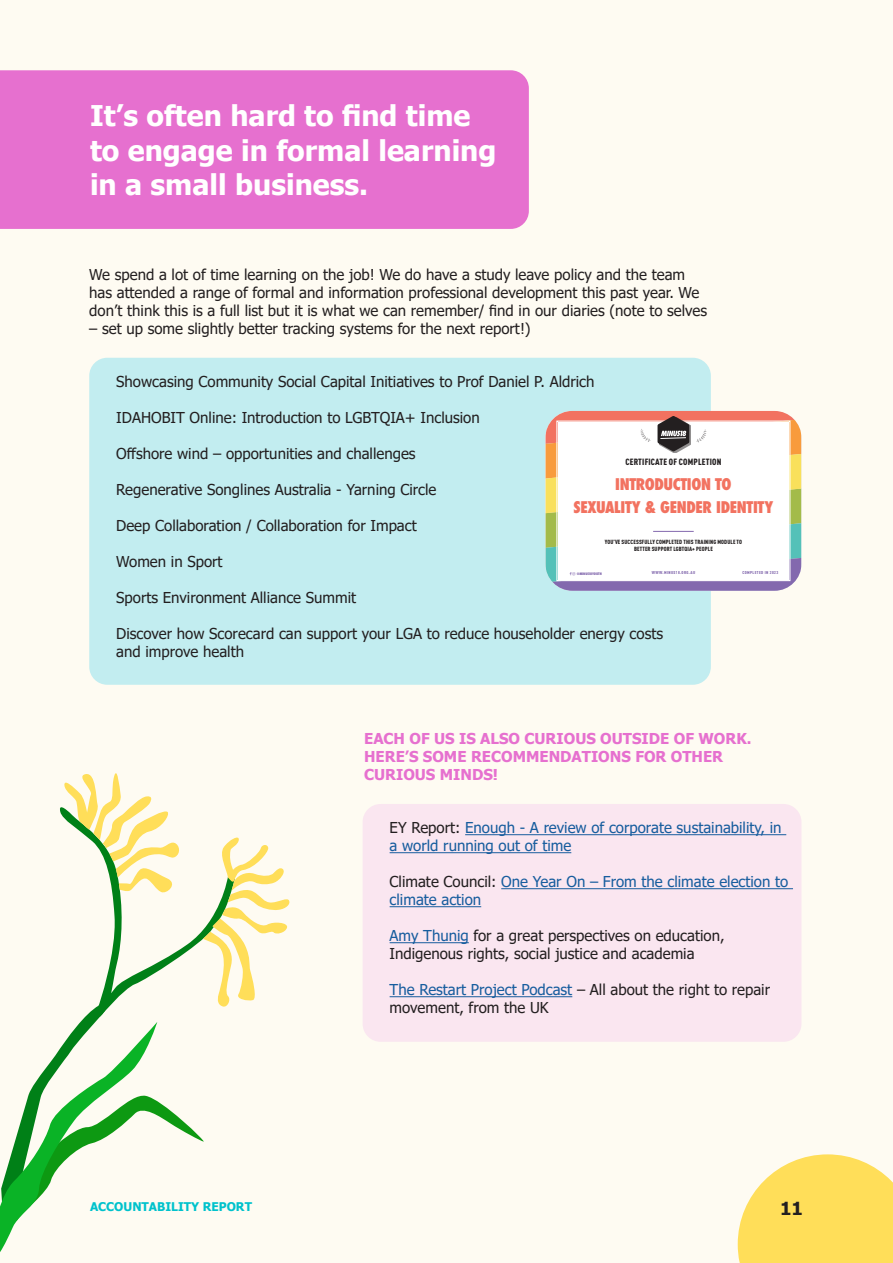
<style>
.page{position:relative;width:893px;height:1263px;background:#fefbf2}
.page>*{position:absolute;margin:0;border:0;box-sizing:border-box;transform-origin:0 0}
.t1{font:700 28.5px/34.2px "Tahoma";color:#fff}
.Report_name{font:700 18px "Tahoma";color:#231f20}
.t2{font:800 condensed 15.6px/22.8px "Futura";letter-spacing:-.02em;color:#f27260;text-align:center}
.Body_copy{font:15px/18px "Tahoma";color:#231f20}
.Body_copy-2{font:15px/18px "Tahoma";color:#175d9e}
.t3{font:700 15px/18px "Tahoma";color:#e670cf}
.Report_name-2{font:700 12px "Tahoma";color:#00c2cc}
.t4{font:900 condensed 9px "DIN Pro";letter-spacing:.02em;color:#231f20}
.t5{font:900 condensed 6px/7.2px "DIN Pro";letter-spacing:.02em;color:#231f20;text-align:center}
.t6{font:900 condensed 4.2px "DIN Pro";letter-spacing:.1em;color:#8369ae}
.t7{font:800 condensed 3.3px "Futura";color:#8369ae}
.s1{font-size:3.45px}
.s2{color:#231f20}
.s3{color:#175d9e}
</style>
<div class="page">
<div style="left:363px;top:804px;width:438px;height:238px;background:#fae6f0;border-radius:18px"></div>
<hr style="left:465px;top:834px;width:321px;height:1px;background:#175d9e">
<hr style="left:390px;top:852px;width:181px;height:1px;background:#175d9e">
<hr style="left:501px;top:888px;width:292px;height:1px;background:#175d9e">
<hr style="left:390px;top:906px;width:91px;height:1px;background:#175d9e">
<hr style="left:390px;top:942px;width:79px;height:1px;background:#175d9e">
<hr style="left:390px;top:996px;width:182px;height:1px;background:#175d9e">
<div style="left:89px;top:358px;width:622px;height:327px;background:#c2edf0;border-radius:18px"></div>
<svg style="left:738px;top:1154px;width:155px;height:109px;background:#fee26e"></svg>
<svg style="left:0;top:765px;width:291px;height:498px"></svg>
<div style="left:0;top:70px;width:529px;height:159px;background:#e670cf"></div>
<svg style="left:545px;top:411px;width:256px;height:180px"></svg>
<p class="t1" style="left:90px;top:100px;width:408px">It’s often hard to find time to engage in formal learning in a small business.</p>
<p class="Body_copy" style="left:89px;top:266px;width:619px">We spend a lot of time learning on the job! We do have a study leave policy and the team has attended a range of formal and information professional development this past year. We don’t think this is a full list but it is what we can remember/ find in our diaries (note to selves</p>
<p class="Body_copy" style="left:89px;top:320px;width:443px">– set up some slightly better tracking systems for the next report!)</p>
<p class="Body_copy" style="left:116px;top:374px;width:480px">Showcasing Community Social Capital Initiatives to Prof Daniel P. Aldrich</p>
<p class="Body_copy" style="left:116px;top:410px;width:365px">IDAHOBIT Online: Introduction to LGBTQIA+ Inclusion</p>
<p class="Body_copy" style="left:116px;top:446px;width:301px">Offshore wind – opportunities and challenges</p>
<p class="Body_copy" style="left:116px;top:482px;width:322px">Regenerative Songlines Australia - Yarning Circle</p>
<p class="Body_copy" style="left:116px;top:518px;width:302px">Deep Collaboration / Collaboration for Impact</p>
<p class="Body_copy" style="left:116px;top:554px;width:108px">Women in Sport</p>
<p class="Body_copy" style="left:116px;top:590px;width:241px">Sports Environment Alliance Summit</p>
<p class="Body_copy" style="left:116px;top:626px;width:548px">Discover how Scorecard can support your LGA to reduce householder energy costs and improve health</p>
<p class="t4" style="left:625px;top:455px;width:97px">CERTIFICATE OF COMPLETION</p>
<p class="t2" style="left:573px;top:473px;width:201px">INTRODUCTION TO<br>SEXUALITY &amp; GENDER IDENTITY</p>
<p class="t5" style="left:605px;top:538px;width:139px">YOU’VE SUCCESSFULLY COMPLETED THIS TRAINING MODULE TO<br>BETTER SUPPORT LGBTQIA+ PEOPLE</p>
<p class="t7" style="left:577px;top:571px;width:27px">@MINUS18Y<span class="s1">OUTH</span></p>
<p class="t6" style="left:652px;top:569px;width:45px">WWW.MINUS18.ORG.AU</p>
<p class="t6" style="left:742px;top:569px;width:37px">COMPLETED IN 2023</p>
<h3 class="t3" style="left:364px;top:730px;width:389px">EACH OF US IS ALSO CURIOUS OUTSIDE OF WORK.<br>HERE’S SOME RECOMMENDATIONS FOR OTHER<br>CURIOUS MINDS!</h3>
<p class="Report_name-2" style="left:90px;top:1198px;width:164px">ACCOUNTABILITY REPORT</p>
<p class="Body_copy-2" style="left:390px;top:820px;width:393px"><span class="s2">EY Report:</span> Enough - A review of corporate sustainability, in a world running out of time</p>
<p class="Body_copy-2" style="left:390px;top:874px;width:400px"><span class="s2">Climate Council:</span> One Year On – From the climate election to climate action</p>
<p class="Body_copy" style="left:390px;top:928px;width:336px"><span class="s3">Amy Thunig</span> for a great perspectives on education,<br>Indigenous rights, social justice and academia</p>
<p class="Body_copy" style="left:390px;top:982px;width:382px"><span class="s3">The Restart Project Podcast</span> – All about the right to repair movement, from the UK</p>
<p class="Report_name" style="left:780px;top:1196px;width:24px">11</p>
</div>
